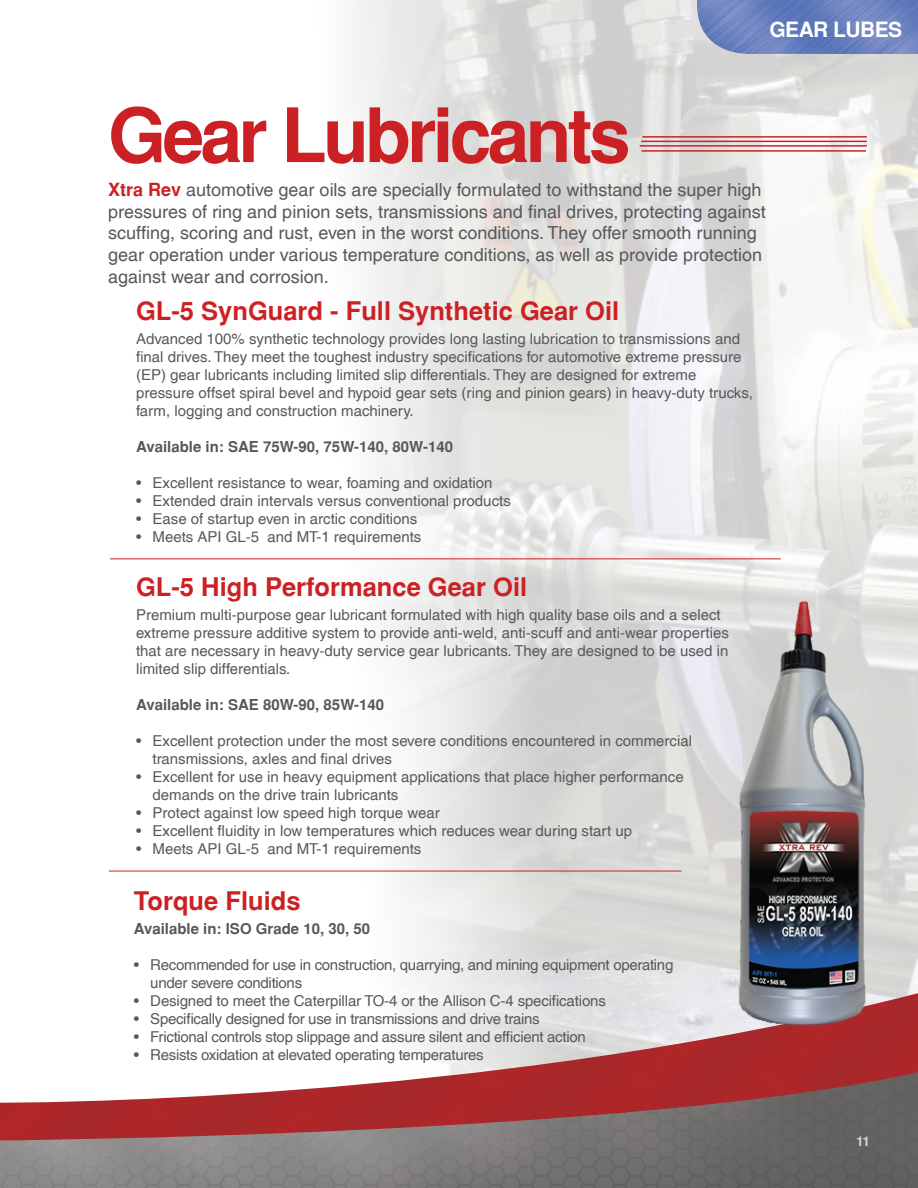
<style>
.page{position:relative;width:918px;height:1188px;background:#fff}
.page>*{position:absolute;margin:0;border:0;box-sizing:border-box;transform-origin:0 0}
.t1{font:700 75px "Helvetica";letter-spacing:-.05em;color:#cc2124}
.t2{font:700 25.5px "Helvetica";color:#cc2124}
.t3{font:700 21px "Helvetica";letter-spacing:-.025em;color:#fff}
.t4{font:18px/21.6px "Helvetica";color:#57585a}
.t5{font:15px/18px "Helvetica";color:#57585a}
.t6{font:15px/18px "Helvetica";letter-spacing:-.02em;color:#57585a}
.t7{font:700 15px "Helvetica";color:#57585a}
.t8{font:700 13.5px "Helvetica";color:#d9d7d4}
.s1{font-weight:700;color:#cc2124}
</style>
<div class="page">
<img style="left:109px;top:0;width:809px;height:993px">
<img style="left:410px;top:993px;width:508px;height:79px">
<img style="left:0;top:1072px;width:918px;height:116px">
<hr style="left:640px;top:145px;width:227px;height:2px;background:#cc2124">
<hr style="left:641px;top:141px;width:226px;height:1px;background:#cc2124">
<hr style="left:642px;top:136px;width:225px;height:2px;background:#cc2124">
<hr style="left:642px;top:150px;width:224px;height:2px;background:#cc2124">
<img style="left:728px;top:583px;width:161px;height:474px">
<hr style="left:110px;top:558px;width:671px;height:1px;background:#cc2124">
<hr style="left:109px;top:871px;width:572px;height:1px;background:#cc2124">
<img style="left:697px;top:0;width:221px;height:55px">
<h3 class="t3" style="left:769px;top:20px;width:134px">GEAR LUBES</h3>
<h1 class="t1" style="left:108px;top:105px;width:524px">Gear Lubricants</h1>
<p class="t4" style="left:108px;top:180px;width:659px"><span class="s1">Xtra Rev</span> automotive gear oils are specially formulated to withstand the super high pressures of ring and pinion sets, transmissions and final drives, protecting against scuffing, scoring and rust, even in the worst conditions. They offer smooth running gear operation under various temperature conditions, as well as provide protection against wear and corrosion.</p>
<h2 class="t2" style="left:136px;top:301px;width:485px">GL-5 SynGuard - Full Synthetic Gear Oil</h2>
<p class="t5" style="left:136px;top:331px;width:618px">Advanced 100% synthetic technology provides long lasting lubrication to transmissions and final drives. They meet the toughest industry specifications for automotive extreme pressure (EP) gear lubricants including limited slip differentials. They are designed for extreme pressure offset spiral bevel and hypoid gear sets (ring and pinion gears) in heavy-duty trucks, farm, logging and construction machinery.</p>
<p class="t7" style="left:136px;top:441px;width:319px">Available in: SAE 75W-90, 75W-140, 80W-140</p>
<p class="t5" style="left:136px;top:475px;width:358px">• Excellent resistance to wear, foaming and oxidation</p>
<p class="t5" style="left:136px;top:493px;width:376px">• Extended drain intervals versus conventional products</p>
<p class="t5" style="left:136px;top:511px;width:283px">• Ease of startup even in arctic conditions</p>
<p class="t5" style="left:136px;top:529px;width:287px">• Meets API GL-5 and MT-1 requirements</p>
<h2 class="t2" style="left:136px;top:577px;width:393px">GL-5 High Performance Gear Oil</h2>
<p class="t5" style="left:136px;top:607px;width:594px">Premium multi-purpose gear lubricant formulated with high quality base oils and a select extreme pressure additive system to provide anti-weld, anti-scuff and anti-wear properties that are necessary in heavy-duty service gear lubricants. They are designed to be used in limited slip differentials.</p>
<p class="t7" style="left:136px;top:699px;width:250px">Available in: SAE 80W-90, 85W-140</p>
<p class="t5" style="left:153px;top:733px;width:541px;text-indent:-16px">• Excellent protection under the most severe conditions encountered in commercial transmissions, axles and final drives</p>
<p class="t5" style="left:153px;top:769px;width:533px;text-indent:-16px">• Excellent for use in heavy equipment applications that place higher performance demands on the drive train lubricants</p>
<p class="t5" style="left:136px;top:805px;width:305px">• Protect against low speed high torque wear</p>
<p class="t5" style="left:136px;top:823px;width:498px">• Excellent fluidity in low temperatures which reduces wear during start up</p>
<p class="t5" style="left:136px;top:841px;width:287px">• Meets API GL-5 and MT-1 requirements</p>
<h2 class="t2" style="left:134px;top:891px;width:168px">Torque Fluids</h2>
<p class="t7" style="left:134px;top:923px;width:238px">Available in: ISO Grade 10, 30, 50</p>
<p class="t6" style="left:150px;top:957px;width:525px;text-indent:-16px">• Recommended for use in construction, quarrying, and mining equipment operating under severe conditions</p>
<p class="t5" style="left:134px;top:993px;width:474px">• Designed to meet the Caterpillar TO-4 or the Allison C-4 specifications</p>
<p class="t6" style="left:134px;top:1011px;width:407px">• Specifically designed for use in transmissions and drive trains</p>
<p class="t6" style="left:134px;top:1029px;width:453px">• Frictional controls stop slippage and assure silent and efficient action</p>
<p class="t6" style="left:134px;top:1047px;width:351px">• Resists oxidation at elevated operating temperatures</p>
<p class="t8" style="left:856px;top:1136px;width:15px">11</p>
</div>
